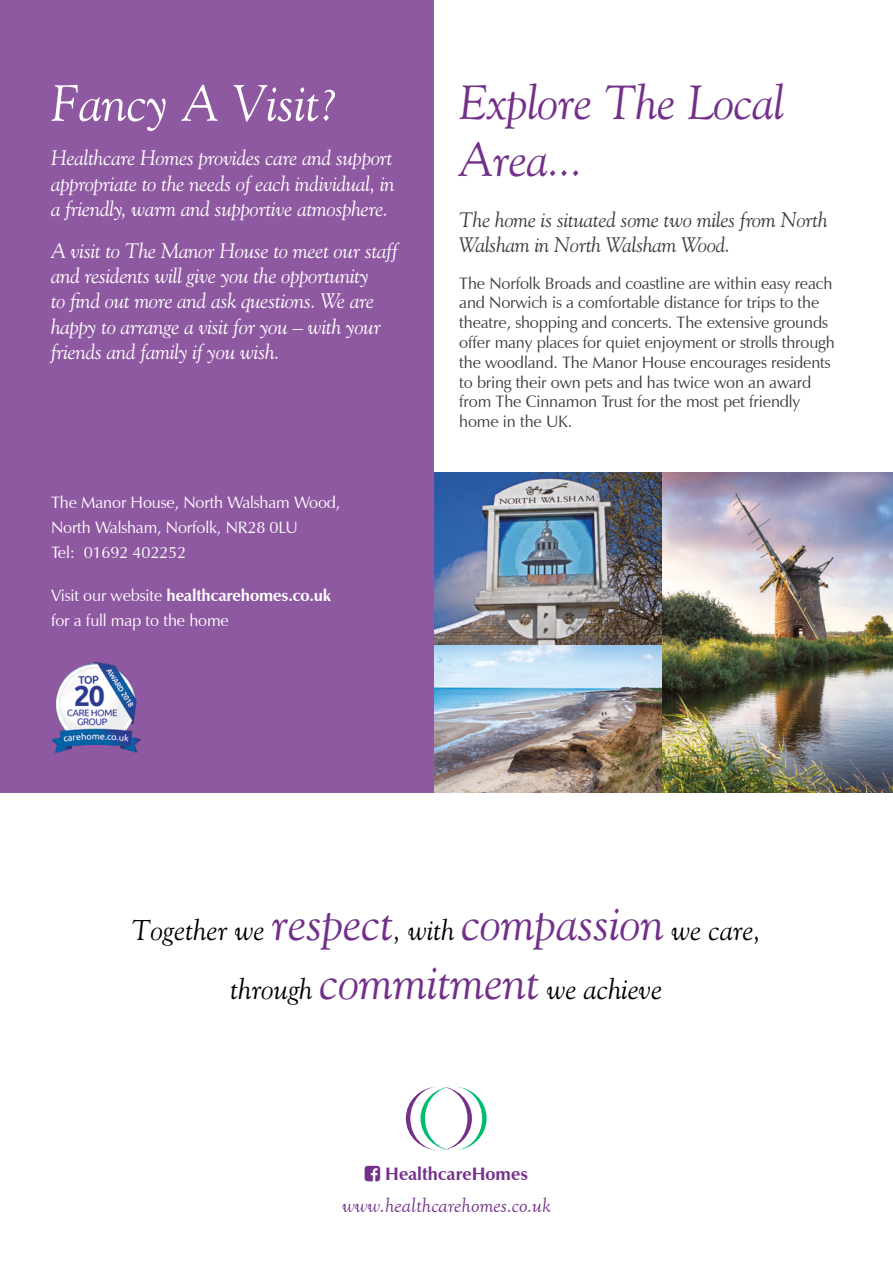
<style>
.page{position:relative;width:893px;height:1263px;background:#fff}
.page>*{position:absolute;margin:0;border:0;box-sizing:border-box;transform-origin:0 0}
.Text{font:italic 51px "Goudy Old Style BT";color:#fff}
.Text-2{font:italic 48px/57px "Goudy Old Style BT";letter-spacing:-.01em;color:#73308a}
.t1{font:italic 28.8px "Goudy Old Style BT";color:#000}
.t2{font:italic 21px/25.2px "Goudy Old Style BT";letter-spacing:-.01em;color:#fff;text-align:justify}
.t3{font:italic 21px/25.2px "Goudy Old Style BT";letter-spacing:-.01em;color:#3c3c3b}
.Text-3{font:italic 21px "Goudy Old Style T";color:#73308a}
.Text-4{font:700 18px "Zapf Humanist 601 BT";color:#73308a}
.t4{font:16.5px/19.8px "Zapf Humanist 601 BT";letter-spacing:-.01em;color:#3c3c3b}
.t5{font:16.5px/25.5px "Zapf Humanist 601 BT";letter-spacing:-.01em;color:#fff}
.s1{font-weight:700}
.s2{font-size:48px;color:#73308a}
</style>
<div class="page">
<img style="left:434px;top:472px;width:459px;height:320px">
<div style="left:0;top:0;width:434px;height:792px;background:#8f59a2"></div>
<svg style="left:406px;top:1086px;width:81px;height:64px"></svg>
<img style="left:51px;top:662px;width:89px;height:90px">
<p class="Text" style="left:51px;top:72px;width:289px">Fancy A Visit?</p>
<p class="t2" style="left:51px;top:145px;width:345px">Healthcare Homes provides care and support appropriate to the needs of each individual, in a friendly, warm and supportive atmosphere.</p>
<p class="t2" style="left:51px;top:238px;width:348px;text-align:left">A visit to The Manor House to meet our staff and residents will give you the opportunity<br>to find out more and ask questions. We are happy to arrange a visit for you – with your friends and family if you wish.</p>
<p class="t5" style="left:51px;top:489px;width:291px">The Manor House, North Walsham Wood,<br>North Walsham, Norfolk, NR28 0LU<br>Tel: 01692 402252</p>
<p class="t5" style="left:51px;top:582px;width:282px">Visit our website <span class="s1">healthcarehomes.co.uk </span>for a full map to the home</p>
<p class="Text-2" style="left:459px;top:73px;width:327px">Explore The Local<br>Area...</p>
<p class="t3" style="left:459px;top:206px;width:370px">The home is situated some two miles from North<br>Walsham in North Walsham Wood.</p>
<p class="t4" style="left:459px;top:273px;width:377px">The Norfolk Broads and coastline are within easy reach and Norwich is a comfortable distance for trips to the theatre, shopping and concerts. The extensive grounds offer many places for quiet enjoyment or strolls through the woodland. The Manor House encourages residents to bring their own pets and has twice won an award from The Cinnamon Trust for the most pet friendly home in the UK.</p>
<p class="t1" style="left:132px;top:912px;width:631px">Together we <span class="s2">respect</span>, with <span class="s2">compassion</span> we care,</p>
<p class="t1" style="left:231px;top:972px;width:433px">through <span class="s2">commitment</span> we achieve</p>
<p class="Text-4" style="left:385px;top:1163px;width:145px">HealthcareHomes</p>
<p class="Text-3" style="left:342px;top:1194px;width:210px">www.healthcarehomes.co.uk</p>
</div>
